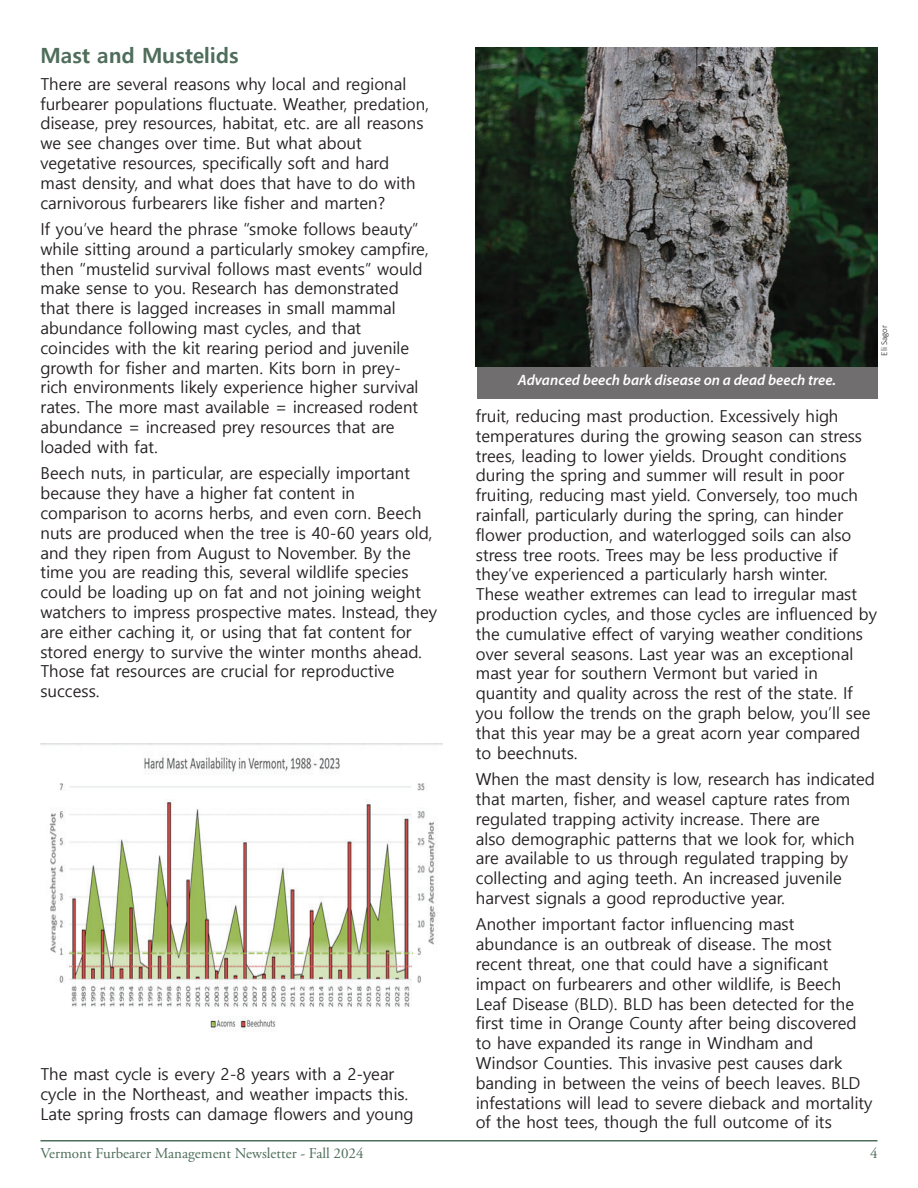
<style>
.page{position:relative;width:918px;height:1188px;background:#fff}
.page>*{position:absolute;margin:0;border:0;box-sizing:border-box;transform-origin:0 0}
.t1{font:700 21px "Malgun Gothic";color:#4e6d5a}
.t2{font:16.5px/19.8px "Malgun Gothic";color:#231f20}
.t3{font:15px "Adobe Garamond Pro";color:#4e6d5a}
.t4{font:italic 600 15px "Myriad Pro";color:#fff}
.t5{font:300 9px "Calibri";color:#231f20}
</style>
<div class="page">
<hr style="left:40px;top:1140px;width:838px;height:2px;background:#4e6d5a">
<div style="left:477px;top:367px;width:401px;height:31px;background:#706e6e"></div>
<img style="left:40px;top:743px;width:402px;height:288px">
<img style="left:476px;top:47px;width:402px;height:320px">
<p class="t1" style="left:40px;top:43px;width:200px">Mast and Mustelids</p>
<p class="t2" style="left:40px;top:74px;width:390px">There are several reasons why local and regional furbearer populations fluctuate. Weather, predation, disease, prey resources, habitat, etc. are all reasons we see changes over time. But what about vegetative resources, specifically soft and hard mast density, and what does that have to do with carnivorous furbearers like fisher and marten?</p>
<p class="t2" style="left:40px;top:220px;width:390px">If you’ve heard the phrase “smoke follows beauty” while sitting around a particularly smokey campfire, then “mustelid survival follows mast events” would make sense to you. Research has demonstrated that there is lagged increases in small mammal abundance following mast cycles, and that coincides with the kit rearing period and juvenile growth for fisher and marten. Kits born in prey&shy;rich environments likely experience higher survival rates. The more mast available = increased rodent abundance = increased prey resources that are loaded with fat.</p>
<p class="t2" style="left:40px;top:464px;width:398px">Beech nuts, in particular, are especially important because they have a higher fat content in comparison to acorns herbs, and even corn. Beech nuts are produced when the tree is 40-60 years old, and they ripen from August to November. By the time you are reading this, several wildlife species could be loading up on fat and not joining weight watchers to impress prospective mates. Instead, they are either caching it, or using that fat content for stored energy to survive the winter months ahead.<br>Those fat resources are crucial for reproductive success.</p>
<p class="t2" style="left:40px;top:1065px;width:375px">The mast cycle is every 2-8 years with a 2-year cycle in the Northeast, and weather impacts this.<br>Late spring frosts can damage flowers and young</p>
<p class="t4" style="left:518px;top:370px;width:320px">Advanced beech bark disease on a dead beech tree.</p>
<p class="t5" style="left:879px;top:356px;width:32px;rotate:-90deg">Eli Sagor</p>
<p class="t2" style="left:476px;top:406px;width:402px">fruit, reducing mast production. Excessively high temperatures during the growing season can stress trees, leading to lower yields. Drought conditions during the spring and summer will result in poor fruiting, reducing mast yield. Conversely, too much rainfall, particularly during the spring, can hinder flower production, and waterlogged soils can also stress tree roots. Trees may be less productive if they’ve experienced a particularly harsh winter.<br>These weather extremes can lead to irregular mast production cycles, and those cycles are influenced by the cumulative effect of varying weather conditions over several seasons. Last year was an exceptional mast year for southern Vermont but varied in quantity and quality across the rest of the state. If you follow the trends on the graph below, you’ll see that this year may be a great acorn year compared to beechnuts.</p>
<p class="t2" style="left:476px;top:770px;width:401px">When the mast density is low, research has indicated that marten, fisher, and weasel capture rates from regulated trapping activity increase. There are<br>also demographic patterns that we look for, which are available to us through regulated trapping by collecting and aging teeth. An increased juvenile harvest signals a good reproductive year.</p>
<p class="t2" style="left:476px;top:915px;width:398px">Another important factor influencing mast abundance is an outbreak of disease. The most recent threat, one that could have a significant impact on furbearers and other wildlife, is Beech Leaf Disease (BLD). BLD has been detected for the first time in Orange County after being discovered to have expanded its range in Windham and Windsor Counties. This invasive pest causes dark banding in between the veins of beech leaves. BLD infestations will lead to severe dieback and mortality of the host tees, though the full outcome of its</p>
<p class="t3" style="left:40px;top:1145px;width:325px">Vermont Furbearer Management Newsletter - Fall 2024</p>
<p class="t3" style="left:870px;top:1145px;width:9px">4</p>
</div>
